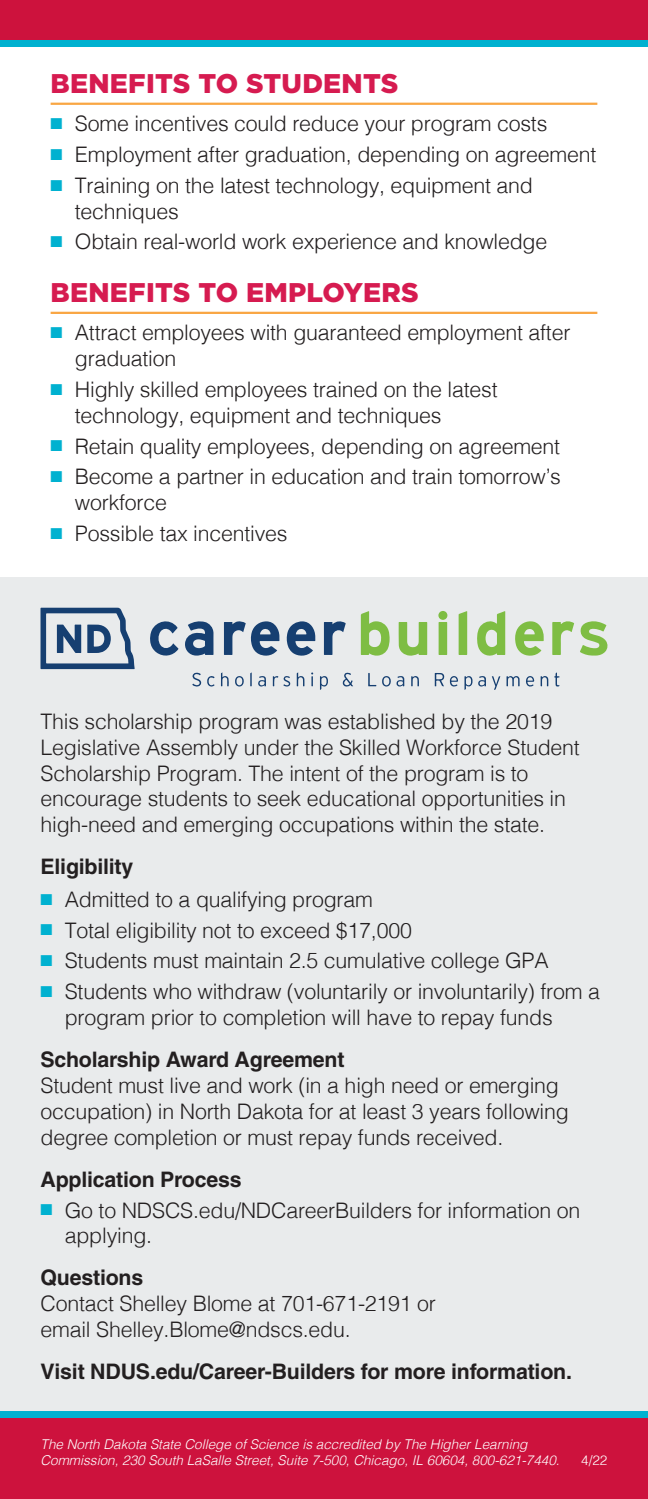
<style>
.page{position:relative;width:648px;height:1499px;background:#fff}
.page>*{position:absolute;margin:0;border:0;box-sizing:border-box;transform-origin:0 0}
.Heading{font:900 27px "Gotham";letter-spacing:.01em;color:#d61b50}
.Text{font:300 21.38px/25.9px "Helvetica";letter-spacing:-.01em;color:#231f20}
.Text-2{font:700 21.38px "Helvetica";letter-spacing:-.01em;color:#231f20}
.t1{font:italic 300 13.5px/15.8px "Helvetica";color:#fff}
.t2{font:300 13.5px "Helvetica";color:#fff}
.s1{color:#00b1d0}
.s2{font-weight:700}
</style>
<div class="page">
<div style="left:0;top:577px;width:648px;height:841px;background:#e9ebec"></div>
<div style="left:0;top:1418px;width:648px;height:80px;background:#cd123d"></div>
<div style="left:0;top:0;width:648px;height:40px;background:#cd123d"></div>
<div style="left:0;top:1411px;width:648px;height:7px;background:#00b1d0"></div>
<div style="left:0;top:40px;width:648px;height:7px;background:#00b1d0"></div>
<hr style="left:51px;top:103px;width:546px;height:2px;background:#f9a643">
<hr style="left:51px;top:312px;width:546px;height:2px;background:#f9a643">
<svg style="left:361px;top:611px;width:29px;height:44px"></svg>
<svg style="left:477px;top:611px;width:28px;height:45px"></svg>
<svg style="left:185px;top:621px;width:29px;height:34px"></svg>
<svg style="left:399px;top:622px;width:28px;height:34px"></svg>
<svg style="left:515px;top:621px;width:29px;height:35px"></svg>
<svg style="left:286px;top:621px;width:29px;height:35px"></svg>
<svg style="left:580px;top:621px;width:28px;height:34px"></svg>
<svg style="left:150px;top:621px;width:29px;height:35px"></svg>
<svg style="left:552px;top:621px;width:22px;height:34px"></svg>
<svg style="left:324px;top:621px;width:22px;height:34px"></svg>
<svg style="left:224px;top:621px;width:55px;height:35px"></svg>
<svg style="left:459px;top:611px;width:8px;height:44px"></svg>
<svg style="left:439px;top:622px;width:8px;height:33px"></svg>
<div style="left:438px;top:611px;width:9px;height:9px;background:#7ebd43;border-radius:50%"></div>
<svg style="left:435px;top:673px;width:9px;height:13px"></svg>
<svg style="left:506px;top:676px;width:14px;height:10px"></svg>
<svg style="left:342px;top:672px;width:11px;height:14px"></svg>
<svg style="left:192px;top:673px;width:9px;height:14px"></svg>
<svg style="left:320px;top:676px;width:8px;height:14px"></svg>
<svg style="left:258px;top:676px;width:8px;height:10px"></svg>
<svg style="left:297px;top:672px;width:7px;height:14px"></svg>
<svg style="left:221px;top:672px;width:8px;height:14px"></svg>
<svg style="left:464px;top:676px;width:22px;height:14px"></svg>
<svg style="left:450px;top:676px;width:8px;height:11px"></svg>
<svg style="left:526px;top:676px;width:8px;height:11px"></svg>
<svg style="left:235px;top:676px;width:9px;height:10px"></svg>
<svg style="left:382px;top:676px;width:22px;height:10px"></svg>
<svg style="left:411px;top:676px;width:8px;height:10px"></svg>
<svg style="left:540px;top:676px;width:8px;height:10px"></svg>
<svg style="left:492px;top:676px;width:8px;height:14px"></svg>
<svg style="left:368px;top:673px;width:8px;height:13px"></svg>
<svg style="left:554px;top:672px;width:5px;height:14px"></svg>
<svg style="left:207px;top:676px;width:8px;height:11px"></svg>
<svg style="left:273px;top:676px;width:18px;height:10px"></svg>
<svg style="left:250px;top:672px;width:2px;height:14px"></svg>
<svg style="left:311px;top:672px;width:2px;height:14px"></svg>
<svg style="left:40px;top:608px;width:95px;height:61px"></svg>
<p class="Heading" style="left:51px;top:64px;width:349px">BENEFITS TO STUDENTS</p>
<p class="Text" style="left:51px;top:109px;width:498px"><span class="s1">■</span> Some incentives could reduce your program costs</p>
<p class="Text" style="left:51px;top:140px;width:547px"><span class="s1">■</span> Employment after graduation, depending on agreement</p>
<p class="Text" style="left:75px;top:171px;width:460px;text-indent:-24px"><span class="s1">■</span> Training on the latest technology, equipment and techniques</p>
<p class="Text" style="left:51px;top:227px;width:498px"><span class="s1">■</span> Obtain real-world work experience and knowledge</p>
<p class="Heading" style="left:51px;top:273px;width:370px">BENEFITS TO EMPLOYERS</p>
<p class="Text" style="left:75px;top:318px;width:497px;text-indent:-24px"><span class="s1">■</span> Attract employees with guaranteed employment after graduation</p>
<p class="Text" style="left:75px;top:375px;width:424px;text-indent:-24px"><span class="s1">■</span> Highly skilled employees trained on the latest technology, equipment and techniques</p>
<p class="Text" style="left:51px;top:432px;width:511px"><span class="s1">■</span> Retain quality employees, depending on agreement</p>
<p class="Text" style="left:75px;top:462px;width:488px;text-indent:-24px"><span class="s1">■</span> Become a partner in education and train tomorrow’s workforce</p>
<p class="Text" style="left:51px;top:519px;width:238px"><span class="s1">■</span> Possible tax incentives</p>
<p class="Text" style="left:40px;top:707px;width:541px">This scholarship program was established by the 2019<br>Legislative Assembly under the Skilled Workforce Student Scholarship Program. The intent of the program is to encourage students to seek educational opportunities in high-need and emerging occupations within the state.</p>
<p class="Text-2" style="left:40px;top:854px;width:94px">Eligibility</p>
<p class="Text" style="left:40px;top:884px;width:334px"><span class="s1">■</span> Admitted to a qualifying program</p>
<p class="Text" style="left:40px;top:915px;width:373px"><span class="s1">■</span> Total eligibility not to exceed $17,000</p>
<p class="Text" style="left:40px;top:946px;width:510px"><span class="s1">■</span> Students must maintain 2.5 cumulative college GPA</p>
<p class="Text" style="left:65px;top:977px;width:537px;text-indent:-24px"><span class="s1">■</span> Students who withdraw (voluntarily or involuntarily) from a program prior to completion will have to repay funds</p>
<p class="Text" style="left:40px;top:1045px;width:530px"><span class="s2">Scholarship Award Agreement<br></span>Student must live and work (in a high need or emerging occupation) in North Dakota for at least 3 years following degree completion or must repay funds received.</p>
<p class="Text-2" style="left:40px;top:1166px;width:203px">Application Process</p>
<p class="Text" style="left:65px;top:1195px;width:517px;text-indent:-24px"><span class="s1">■</span> Go to NDSCS.edu/NDCareerBuilders for information on applying.</p>
<p class="Text" style="left:40px;top:1263px;width:397px"><span class="s2">Questions<br></span>Contact Shelley Blome at 701-671-2191 or email Shelley.Blome@ndscs.edu.</p>
<p class="Text-2" style="left:40px;top:1358px;width:533px">Visit NDUS.edu/Career-Builders for more information.</p>
<p class="t1" style="left:40px;top:1435px;width:521px">The North Dakota State College of Science is accredited by The Higher Learning<br>Commission, 230 South LaSalle Street, Suite 7-500, Chicago, IL 60604, 800-621-7440.</p>
<p class="t2" style="left:581px;top:1448px;width:28px">4/22</p>
</div>
